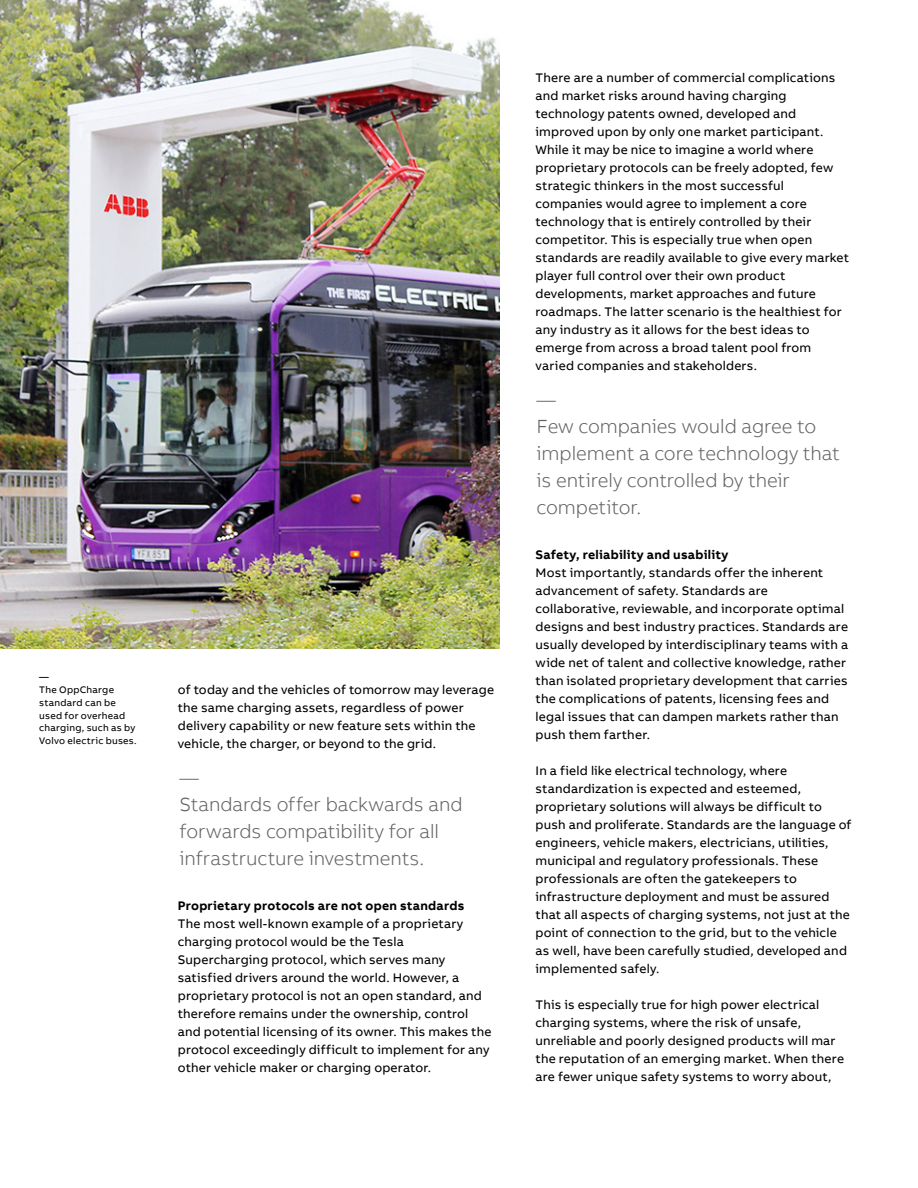
<style>
.page{position:relative;width:918px;height:1188px;background:#fff}
.page>*{position:absolute;margin:0;border:0;box-sizing:border-box;transform-origin:0 0}
.t1{font:300 19.5px/27px "AB Bvoice";letter-spacing:-.005em;color:#636466}
.t2{font:12.75px/18px "AB Bvoice";letter-spacing:.015em;color:#000}
.t3{font:700 12.75px "AB Bvoice";letter-spacing:.02em;color:#000}
.t4{font:9.75px/12.8px "AB Bvoice";letter-spacing:.025em;color:#000}
</style>
<div class="page">
<img style="left:0;top:0;width:500px;height:649px">
<p class="t4" style="left:39px;top:671px;width:99px">—<br>The OppCharge standard can be used for overhead charging, such as by<br>Volvo electric buses.</p>
<p class="t2" style="left:178px;top:681px;width:318px">of today and the vehicles of tomorrow may leverage the same charging assets, regardless of power delivery capability or new feature sets within the vehicle, the charger, or beyond to the grid.</p>
<h1 class="t1" style="left:180px;top:764px;width:285px">—<br>Standards offer backwards and forwards compatibility for all infrastructure investments.</h1>
<p class="t3" style="left:178px;top:897px;width:288px">Proprietary protocols are not open standards</p>
<p class="t2" style="left:178px;top:915px;width:315px">The most well-known example of a proprietary charging protocol would be the Tesla Supercharging protocol, which serves many satisfied drivers around the world. However, a proprietary protocol is not an open standard, and therefore remains under the ownership, control and potential licensing of its owner. This makes the protocol exceedingly difficult to implement for any other vehicle maker or charging operator.</p>
<p class="t2" style="left:536px;top:69px;width:315px">There are a number of commercial complications and market risks around having charging technology patents owned, developed and improved upon by only one market participant.<br>While it may be nice to imagine a world where proprietary protocols can be freely adopted, few strategic thinkers in the most successful companies would agree to implement a core technology that is entirely controlled by their competitor. This is especially true when open standards are readily available to give every market player full control over their own product developments, market approaches and future roadmaps. The latter scenario is the healthiest for any industry as it allows for the best ideas to emerge from across a broad talent pool from varied companies and stakeholders.</p>
<h1 class="t1" style="left:537px;top:386px;width:305px">—<br>Few companies would agree to implement a core technology that is entirely controlled by their competitor.</h1>
<p class="t3" style="left:536px;top:546px;width:194px">Safety, reliability and usability</p>
<p class="t2" style="left:536px;top:564px;width:314px">Most importantly, standards offer the inherent advancement of safety. Standards are collaborative, reviewable, and incorporate optimal designs and best industry practices. Standards are usually developed by interdisciplinary teams with a wide net of talent and collective knowledge, rather than isolated proprietary development that carries the complications of patents, licensing fees and legal issues that can dampen markets rather than push them farther.</p>
<p class="t2" style="left:536px;top:762px;width:318px">In a field like electrical technology, where standardization is expected and esteemed, proprietary solutions will always be difficult to push and proliferate. Standards are the language of engineers, vehicle makers, electricians, utilities, municipal and regulatory professionals. These professionals are often the gatekeepers to infrastructure deployment and must be assured that all aspects of charging systems, not just at the point of connection to the grid, but to the vehicle as well, have been carefully studied, developed and implemented safely.</p>
<p class="t2" style="left:536px;top:996px;width:310px">This is especially true for high power electrical charging systems, where the risk of unsafe, unreliable and poorly designed products will mar the reputation of an emerging market. When there are fewer unique safety systems to worry about,</p>
</div>
